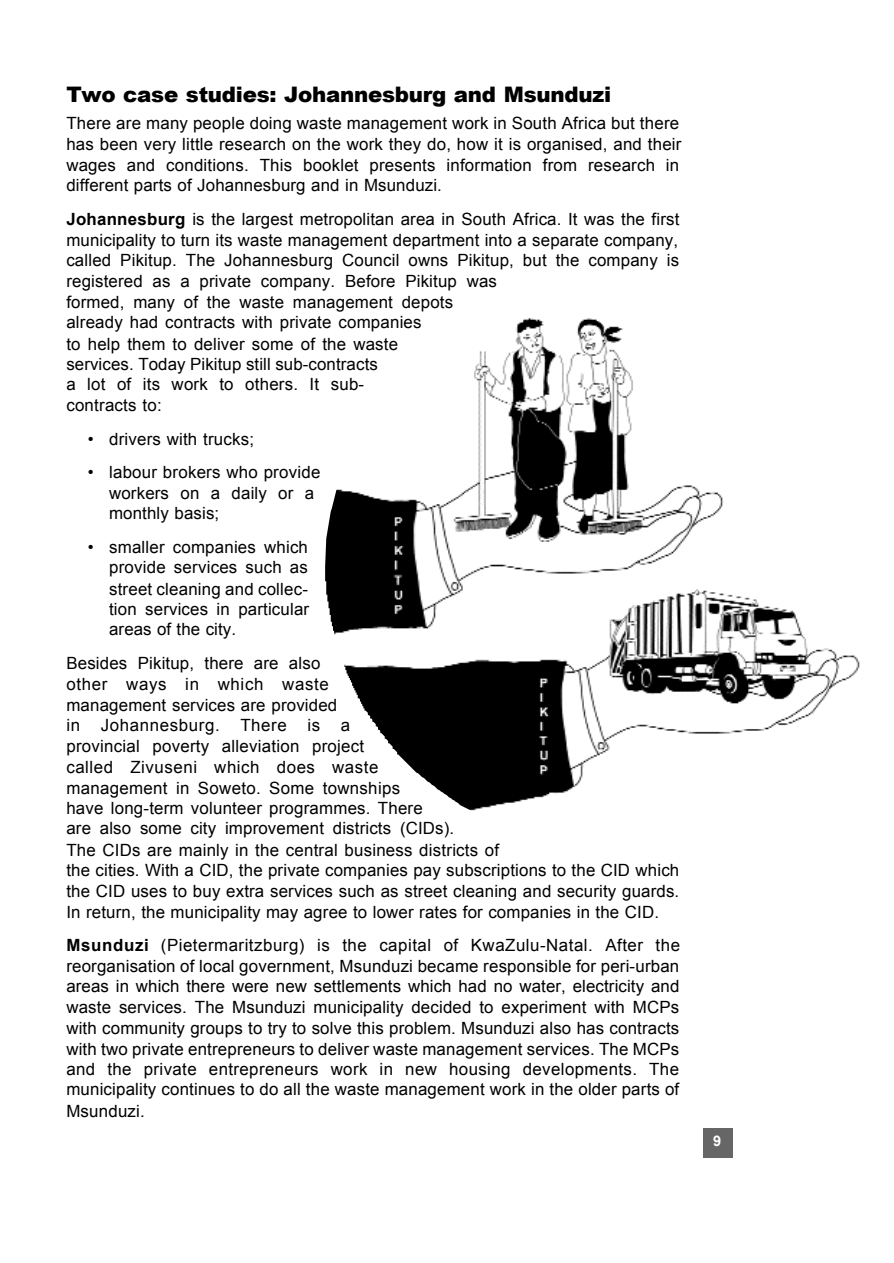
<style>
.page{position:relative;width:894px;height:1263px;background:#fff}
.page>*{position:absolute;margin:0;border:0;box-sizing:border-box;transform-origin:0 0}
.t1{font:900 21.3px "Arial";letter-spacing:-.015em;color:#000}
.t2{font:16.8px/20.7px "Arial";letter-spacing:.01em;color:#000}
.t3{font:700 14.7px "Arial";color:#fff}
.s1{font-weight:700}
</style>
<div class="page">
<div style="left:703px;top:1128px;width:29px;height:29px;background:#666"></div>
<img style="left:325px;top:318px;width:535px;height:493px">
<p class="t1" style="left:66px;top:79px;width:546px">Two case studies: Johannesburg and Msunduzi</p>
<p class="t2" style="left:66px;top:113px;width:617px">There are many people doing waste management work in South Africa but there has been very little research on the work they do, how it is organised, and their wages and conditions. This booklet presents information from research in different parts of Johannesburg and in Msunduzi.</p>
<p class="t2" style="left:66px;top:208px;width:614px"><span class="s1">Johannesburg</span> is the largest metropolitan area in South Africa. It was the first municipality to turn its waste management department into a separate company, called Pikitup. The Johannesburg Council owns Pikitup, but the company is registered as a private company. Before Pikitup was<br>formed, many of the waste management depots<br>already had contracts with private companies<br>to help them to deliver some of the waste<br>services. Today Pikitup still sub-contracts<br>a lot of its work to others. It sub-<br>contracts to:</p>
<p class="t2" style="left:88px;top:429px;width:168px">• drivers with trucks;</p>
<p class="t2" style="left:109px;top:462px;width:213px;text-indent:-21px">• labour brokers who provide workers on a daily or a monthly basis;</p>
<p class="t2" style="left:109px;top:537px;width:202px;text-align:justify;text-indent:-21px">• smaller companies which provide services such as street cleaning and collec&shy;tion services in particular areas of the city.</p>
<p class="t2" style="left:66px;top:653px;width:614px">Besides Pikitup, there are also<br>other ways in which waste<br>management services are provided<br>in Johannesburg. There is a<br>provincial poverty alleviation project<br>called Zivuseni which does waste<br>management in Soweto. Some townships<br>have long-term volunteer programmes. There<br>are also some city improvement districts (CIDs).<br>The CIDs are mainly in the central business districts of<br>the cities. With a CID, the private companies pay subscriptions to the CID which the CID uses to buy extra services such as street cleaning and security guards.<br>In return, the municipality may agree to lower rates for companies in the CID.</p>
<p class="t2" style="left:66px;top:935px;width:615px;text-align:justify"><span class="s1">Msunduzi</span> (Pietermaritzburg) is the capital of KwaZulu-Natal. After the reorganisation of local government, Msunduzi became responsible for peri-urban areas in which there were new settlements which had no water, electricity and waste services. The Msunduzi municipality decided to experiment with MCPs with community groups to try to solve this problem. Msunduzi also has contracts with two private entrepreneurs to deliver waste management services. The MCPs and the private entrepreneurs work in new housing developments. The municipality continues to do all the waste management work in the older parts of Msunduzi.</p>
<p class="t3" style="left:713px;top:1133px;width:10px">9</p>
</div>
